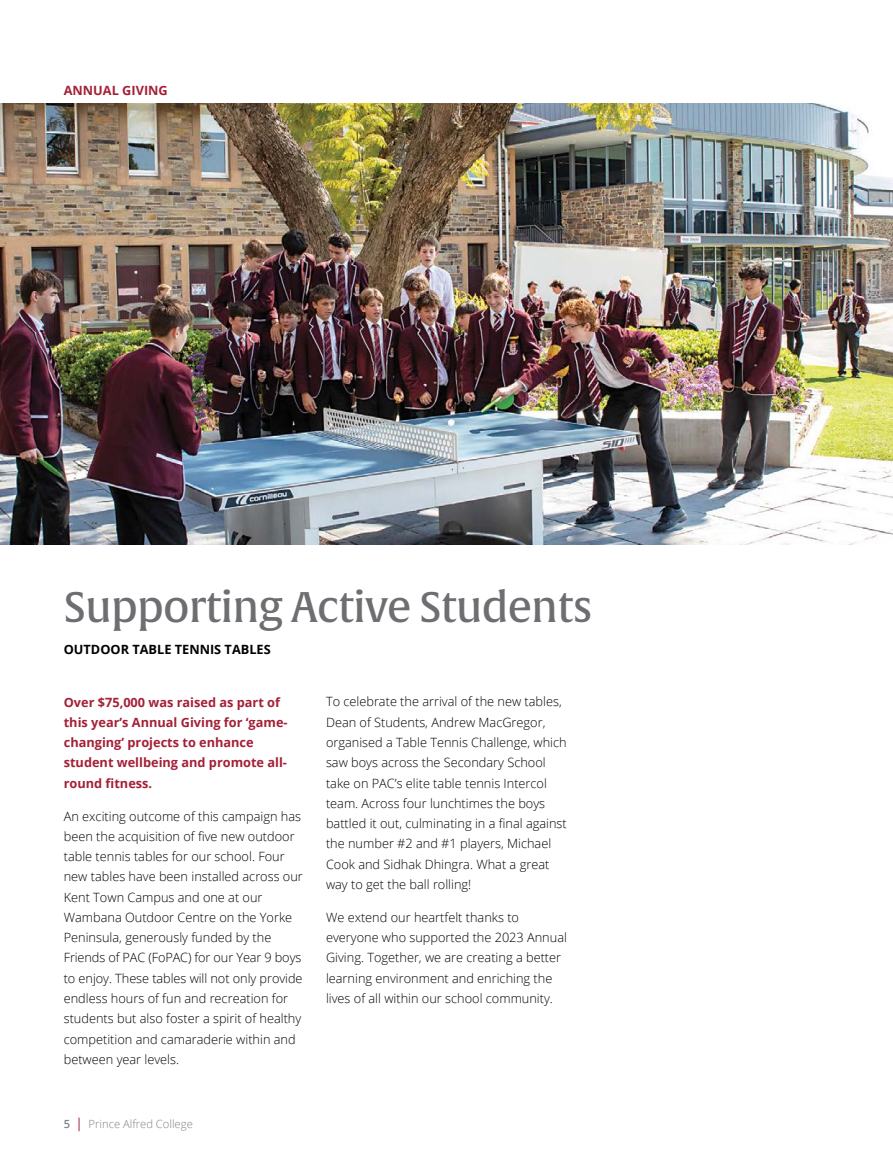
<style>
.page{position:relative;width:893px;height:1149px;background:#fff}
.page>*{position:absolute;margin:0;border:0;box-sizing:border-box;transform-origin:0 0}
.t1{font:42px "Alverata Md";letter-spacing:-.02em;color:#6d6e71}
.t2{font:300 12.75px/20.2px "Open Sans";color:#000}
.t3{font:700 12.75px/20.2px "Open Sans";color:#a42036}
.t4{font:700 12.75px "Open Sans";color:#000}
.t5{font:300 11.25px "Open Sans";color:#808285}
.s1{font-weight:600}
.s2{font-weight:400;font-size:13.5px;color:#a42036}
</style>
<div class="page">
<img style="left:0;top:104px;width:893px;height:440px">
<p class="t3" style="left:64px;top:80px;width:106px">ANNUAL GIVING</p>
<h1 class="t1" style="left:64px;top:581px;width:530px">Supporting Active Students</h1>
<p class="t4" style="left:64px;top:640px;width:208px">OUTDOOR TABLE TENNIS TABLES</p>
<p class="t3" style="left:64px;top:691px;width:225px">Over $75,000 was raised as part of this year’s Annual Giving for ‘game&shy;changing’ projects to enhance student wellbeing and promote all&shy;round fitness.</p>
<p class="t2" style="left:64px;top:805px;width:241px">An exciting outcome of this campaign has been the acquisition of five new outdoor table tennis tables for our school. Four new tables have been installed across our Kent Town Campus and one at our Wambana Outdoor Centre on the Yorke Peninsula, generously funded by the Friends of PAC (FoPAC) for our Year 9 boys to enjoy. These tables will not only provide endless hours of fun and recreation for students but also foster a spirit of healthy competition and camaraderie within and between year levels.</p>
<p class="t5" style="left:64px;top:1115px;width:131px"><span class="s1">5</span> <span class="s2">|</span> Prince Alfred College</p>
<p class="t2" style="left:326px;top:691px;width:242px">To celebrate the arrival of the new tables, Dean of Students, Andrew MacGregor, organised a Table Tennis Challenge, which saw boys across the Secondary School take on PAC’s elite table tennis Intercol team. Across four lunchtimes the boys battled it out, culminating in a final against the number #2 and #1 players, Michael Cook and Sidhak Dhingra. What a great way to get the ball rolling!</p>
<p class="t2" style="left:326px;top:906px;width:242px">We extend our heartfelt thanks to everyone who supported the 2023 Annual Giving. Together, we are creating a better learning environment and enriching the lives of all within our school community.</p>
</div>
